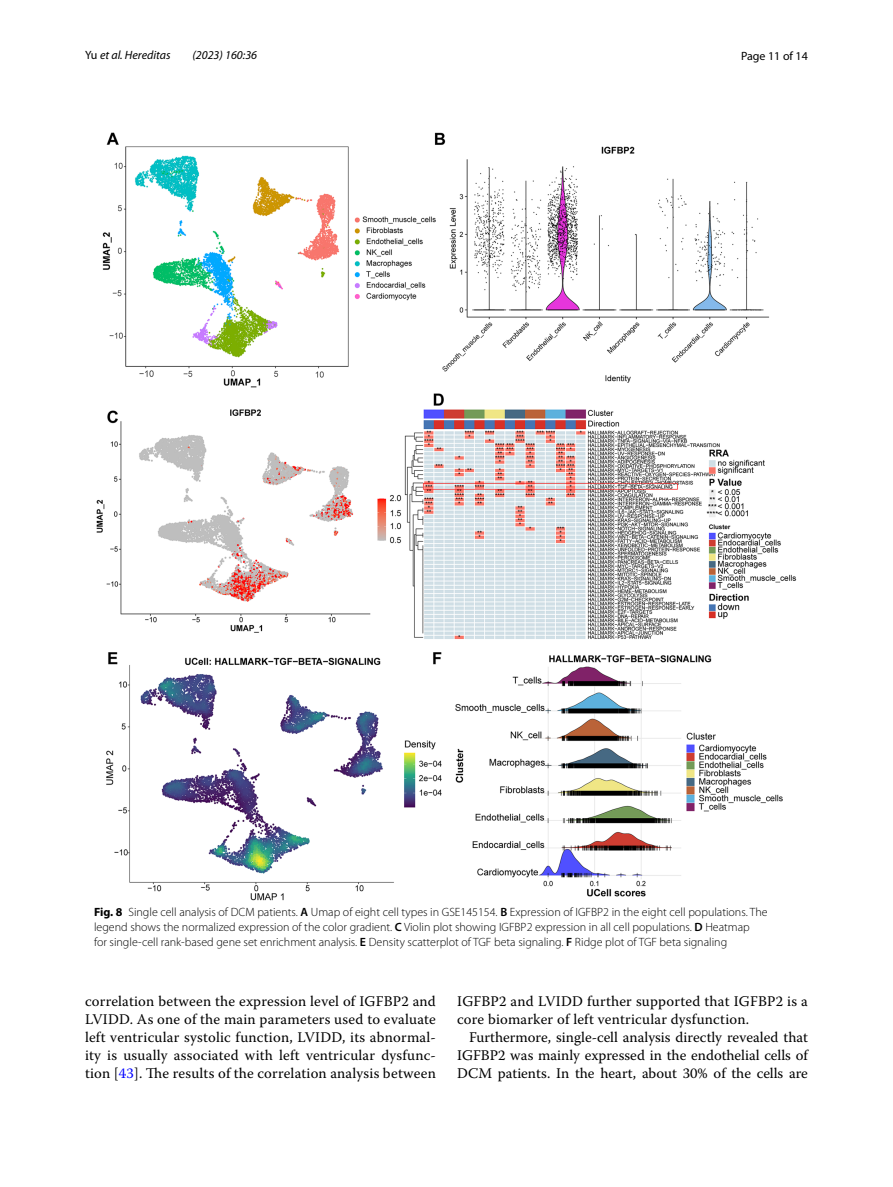
<style>
.page{position:relative;width:893px;height:1187px;background:#fff}
.page>*{position:absolute;margin:0;border:0;box-sizing:border-box;transform-origin:0 0}
.t1{font:14.7px/18px "Warnock Pro";letter-spacing:.015em;color:#000;text-align:justify}
.t2{font:300 12px/15px "Myriad Pro";color:#000}
.t3{font:italic 12px "Myriad Pro";color:#000}
.t4{font:12px "Myriad Pro";color:#000}
.s1{font-style:normal}
.s2{font-weight:700}
.s3{font-weight:600}
.s4{color:#00f}
</style>
<div class="page">
<img style="left:96px;top:133px;width:701px;height:767px">
<p class="t3" style="left:85px;top:48px;width:87px"><span class="s1">Yu</span> et al. Hereditas</p>
<p class="t3" style="left:192px;top:48px;width:66px">(2023) 160:36</p>
<p class="t4" style="left:741px;top:48px;width:68px">Page 11 of 14</p>
<p class="t2" style="left:94px;top:904px;width:675px"><span class="s2">Fig. 8</span> Single cell analysis of DCM patients. <span class="s3">A</span> Umap of eight cell types in GSE145154. <span class="s3">B</span> Expression of IGFBP2 in the eight cell populations. The legend shows the normalized expression of the color gradient. <span class="s3">C</span> Violin plot showing IGFBP2 expression in all cell populations. <span class="s3">D</span> Heatmap<br>for single-cell rank-based gene set enrichment analysis. <span class="s3">E</span> Density scatterplot of TGF beta signaling. <span class="s3">F</span> Ridge plot of TGF beta signaling</p>
<p class="t1" style="left:85px;top:991px;width:352px">correlation between the expression level of IGFBP2 and LVIDD. As one of the main parameters used to evaluate left ventricular systolic function, LVIDD, its abnormal&shy;ity is usually associated with left ventricular dysfunc&shy;tion [<span class="s4">43</span>]. The results of the correlation analysis between</p>
<p class="t1" style="left:457px;top:991px;width:352px">IGFBP2 and LVIDD further supported that IGFBP2 is a core biomarker of left ventricular dysfunction.</p>
<p class="t1" style="left:457px;top:1027px;width:352px;text-indent:12px">Furthermore, single-cell analysis directly revealed that IGFBP2 was mainly expressed in the endothelial cells of DCM patients. In the heart, about 30% of the cells are</p>
</div>
